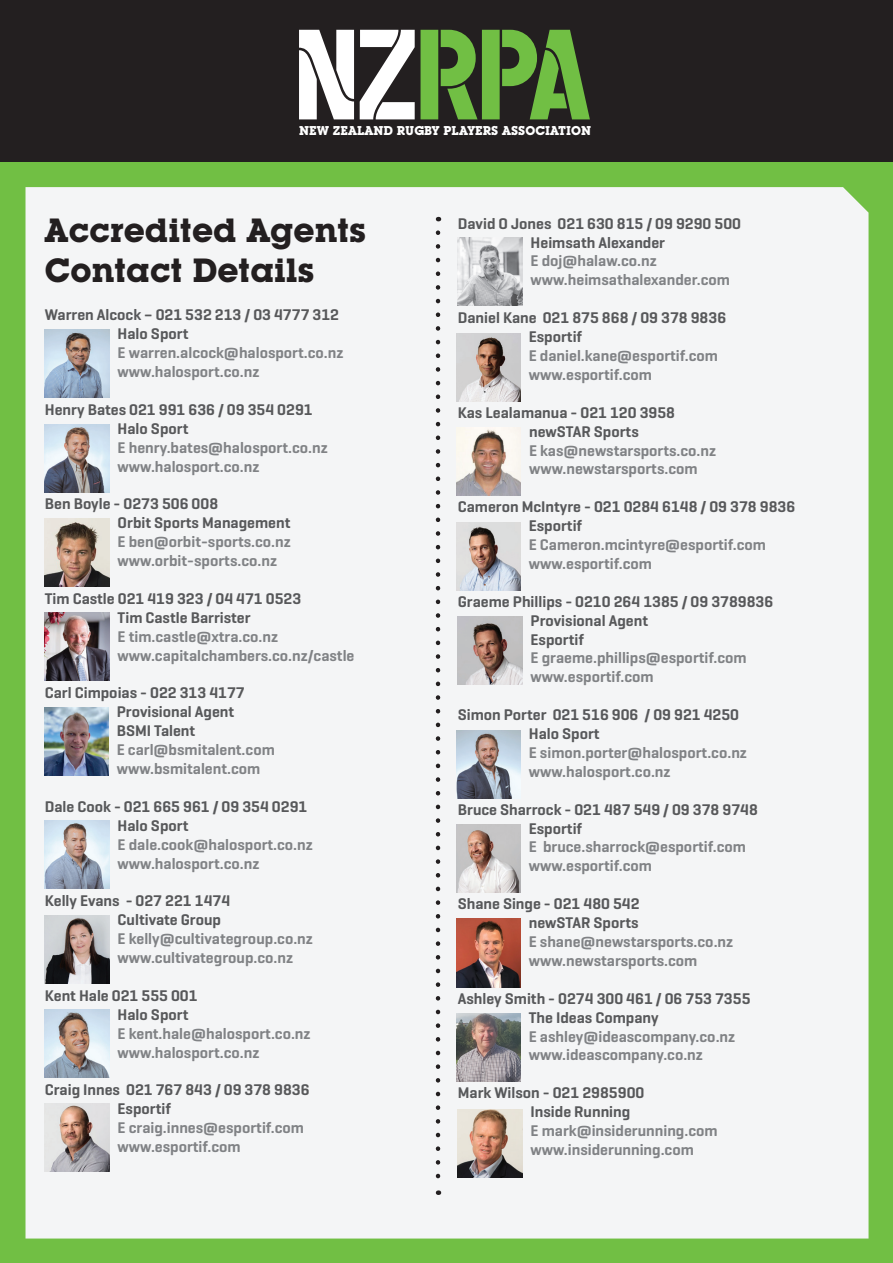
<style>
.page{position:relative;width:893px;height:1263px;background:#fff}
.page>*{position:absolute;margin:0;border:0;box-sizing:border-box;transform-origin:0 0}
.t1{font:700 33px/39.6px "Lubalin Graph IT Cby BT";color:#231f20}
.t2{font:600 15.75px/18.9px "Geogrotesque";color:#808285}
.t3{font:600 15.75px/18.9px "Geogrotesque";color:#57585a}
.t4{font:700 12.6px "Lubalin Graph IT Cby BT";color:#fff}
</style>
<div class="page">
<div style="left:1px;top:162px;width:892px;height:1101px;background:#71bf44"></div>
<div style="left:26px;top:187px;width:842px;height:1051px;background:#f4f5f6"></div>
<div style="left:0;top:0;width:893px;height:162px;background:#231f20"></div>
<svg style="left:299px;top:30px;width:55px;height:89px"></svg>
<svg style="left:360px;top:30px;width:55px;height:89px"></svg>
<svg style="left:421px;top:30px;width:169px;height:89px"></svg>
<svg style="left:436px;top:233px;width:4px;height:962px;background:#bab9ba"></svg>
<img style="left:45px;top:330px;width:64px;height:68px">
<img style="left:45px;top:424px;width:64px;height:68px">
<img style="left:45px;top:518px;width:64px;height:68px">
<img style="left:458px;top:237px;width:64px;height:68px">
<img style="left:45px;top:613px;width:64px;height:68px">
<img style="left:456px;top:333px;width:64px;height:68px">
<img style="left:45px;top:821px;width:64px;height:68px">
<img style="left:456px;top:522px;width:64px;height:68px">
<img style="left:45px;top:915px;width:64px;height:68px">
<img style="left:456px;top:730px;width:64px;height:68px">
<img style="left:45px;top:1009px;width:64px;height:68px">
<img style="left:456px;top:825px;width:64px;height:68px">
<img style="left:45px;top:1104px;width:64px;height:68px">
<img style="left:456px;top:919px;width:64px;height:68px">
<img style="left:456px;top:1013px;width:64px;height:68px">
<img style="left:458px;top:1109px;width:64px;height:68px">
<img style="left:456px;top:428px;width:65px;height:68px">
<img style="left:44px;top:708px;width:64px;height:68px">
<img style="left:458px;top:617px;width:64px;height:68px">
<p class="t4" style="left:299px;top:123px;width:294px">NEW ZEALAND RUGBY PLAYERS ASSOCIATION</p>
<h1 class="t1" style="left:45px;top:210px;width:323px">Accredited Agents<br>Contact Details</h1>
<p class="t3" style="left:118px;top:305px;width:223px;text-indent:-73px">Warren Alcock – 021 532 213 / 03 4777 312<br>Halo Sport</p>
<p class="t2" style="left:118px;top:343px;width:227px">E warren.alcock@halosport.co.nz www.halosport.co.nz</p>
<p class="t3" style="left:118px;top:400px;width:197px;text-indent:-73px">Henry Bates 021 991 636 / 09 354 0291<br>Halo Sport</p>
<p class="t2" style="left:118px;top:438px;width:212px">E henry.bates@halosport.co.nz www.halosport.co.nz</p>
<p class="t3" style="left:118px;top:494px;width:174px;text-indent:-73px">Ben Boyle - 0273 506 008<br>Orbit Sports Management</p>
<p class="t2" style="left:118px;top:532px;width:175px">E ben@orbit-sports.co.nz www.orbit-sports.co.nz</p>
<p class="t3" style="left:118px;top:589px;width:185px;text-indent:-73px">Tim Castle 021 419 323 / 04 471 0523<br>Tim Castle Barrister</p>
<p class="t2" style="left:118px;top:627px;width:238px">E tim.castle@xtra.co.nz www.capitalchambers.co.nz/castle</p>
<p class="t3" style="left:117px;top:683px;width:129px;text-indent:-72px">Carl Cimpoias - 022 313 4177<br>Provisional Agent<br>BSMI Talent</p>
<p class="t2" style="left:117px;top:740px;width:159px">E carl@bsmitalent.com www.bsmitalent.com</p>
<p class="t3" style="left:118px;top:797px;width:191px;text-indent:-73px">Dale Cook - 021 665 961 / 09 354 0291<br>Halo Sport</p>
<p class="t2" style="left:118px;top:835px;width:197px">E dale.cook@halosport.co.nz www.halosport.co.nz</p>
<p class="t3" style="left:118px;top:891px;width:114px;text-indent:-73px">Kelly Evans - 027 221 1474<br>Cultivate Group</p>
<p class="t2" style="left:118px;top:929px;width:197px">E kelly@cultivategroup.co.nz www.cultivategroup.co.nz</p>
<p class="t3" style="left:118px;top:986px;width:82px;text-indent:-73px">Kent Hale 021 555 001<br>Halo Sport</p>
<p class="t2" style="left:118px;top:1024px;width:194px">E kent.hale@halosport.co.nz www.halosport.co.nz</p>
<p class="t3" style="left:118px;top:1080px;width:193px;text-indent:-73px">Craig Innes 021 767 843 / 09 378 9836<br>Esportif</p>
<p class="t2" style="left:118px;top:1118px;width:188px">E craig.innes@esportif.com www.esportif.com</p>
<p class="t3" style="left:458px;top:214px;width:285px;text-align:center">David O Jones 021 630 815 / 09 9290 500<br>Heimsath Alexander</p>
<p class="t2" style="left:531px;top:251px;width:201px">E doj@halaw.co.nz www.heimsathalexander.com</p>
<p class="t3" style="left:529px;top:308px;width:199px;text-indent:-71px">Daniel Kane 021 875 868 / 09 378 9836<br>Esportif</p>
<p class="t2" style="left:529px;top:346px;width:191px">E daniel.kane@esportif.com www.esportif.com</p>
<p class="t3" style="left:529px;top:403px;width:148px;text-indent:-71px">Kas Lealamanua - 021 120 3958 newSTAR Sports</p>
<p class="t2" style="left:529px;top:440px;width:189px">E kas@newstarsports.co.nz www.newstarsports.com</p>
<p class="t3" style="left:529px;top:497px;width:268px;text-indent:-71px">Cameron McIntyre - 021 0284 6148 / 09 378 9836<br>Esportif</p>
<p class="t2" style="left:529px;top:535px;width:239px">E Cameron.mcintyre@esportif.com www.esportif.com</p>
<p class="t3" style="left:531px;top:592px;width:244px;text-indent:-73px">Graeme Phillips - 0210 264 1385 / 09 3789836<br>Provisional Agent<br>Esportif</p>
<p class="t2" style="left:531px;top:648px;width:218px">E graeme.phillips@esportif.com www.esportif.com</p>
<p class="t3" style="left:529px;top:705px;width:212px;text-indent:-71px">Simon Porter 021 516 906 / 09 921 4250<br>Halo Sport</p>
<p class="t2" style="left:529px;top:743px;width:220px">E simon.porter@halosport.co.nz www.halosport.co.nz</p>
<p class="t3" style="left:529px;top:800px;width:231px;text-indent:-71px">Bruce Sharrock - 021 487 549 / 09 378 9748<br>Esportif</p>
<p class="t2" style="left:529px;top:837px;width:219px">E bruce.sharrock@esportif.com www.esportif.com</p>
<p class="t3" style="left:458px;top:894px;width:183px;text-align:right">Shane Singe - 021 480 542 newSTAR Sports</p>
<p class="t2" style="left:529px;top:932px;width:206px">E shane@newstarsports.co.nz www.newstarsports.com</p>
<p class="t3" style="left:529px;top:989px;width:223px;text-indent:-71px">Ashley Smith - 0274 300 461 / 06 753 7355<br>The Ideas Company</p>
<p class="t2" style="left:529px;top:1026px;width:208px">E ashley@ideascompany.co.nz www.ideascompany.co.nz</p>
<p class="t3" style="left:531px;top:1083px;width:115px;text-indent:-73px">Mark Wilson - 021 2985900<br>Inside Running</p>
<p class="t2" style="left:531px;top:1121px;width:189px">E mark@insiderunning.com www.insiderunning.com</p>
</div>
